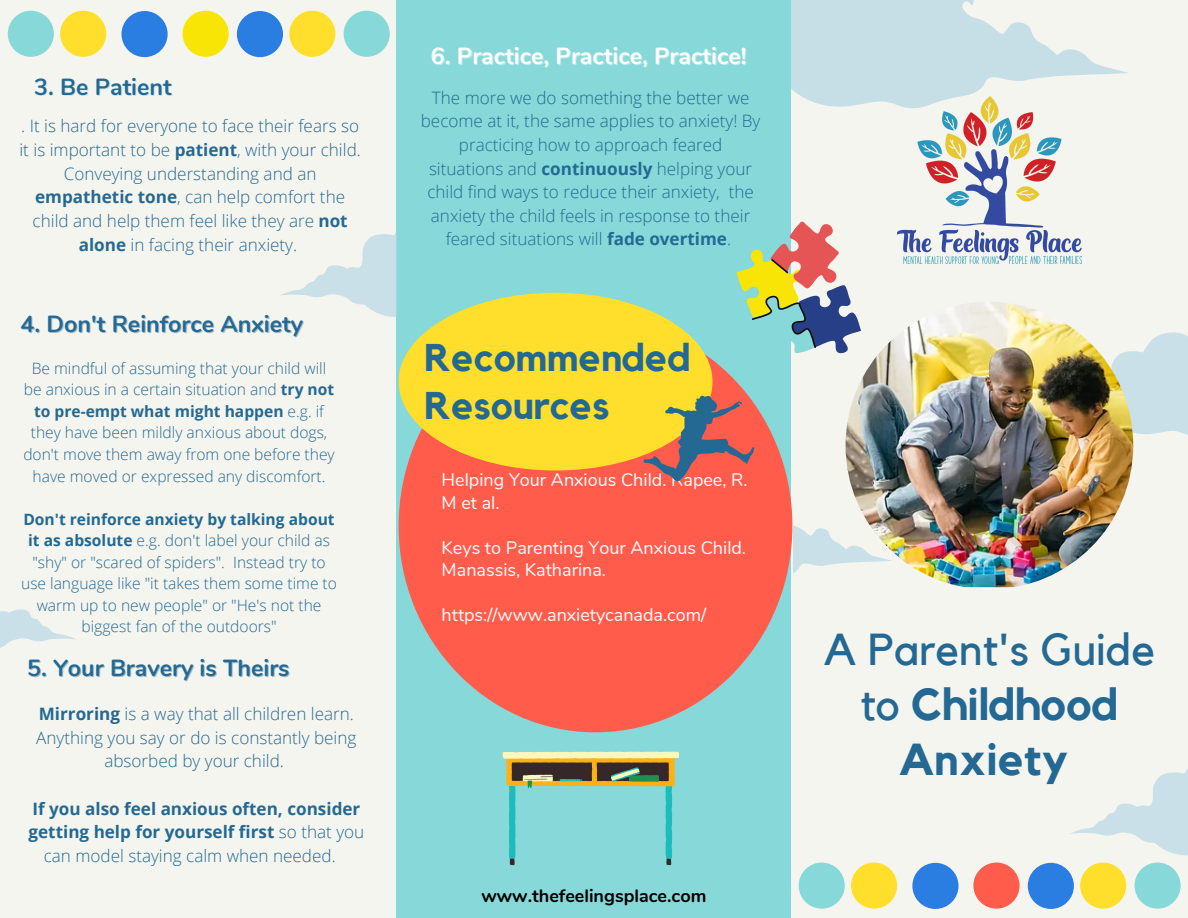
<style>
.page{position:relative;width:1188px;height:918px;background:#f5f5ef}
.page>*{position:absolute;margin:0;border:0;box-sizing:border-box;transform-origin:0 0}
.t1{font:44.55px/54.6px "Kollektif";color:#246993;text-align:center}
.t2{font:700 38.55px/48.6px "Kollektif";color:#246993}
.t3{font:700 23.25px "Nunito";color:#246993}
.t4{font:700 23.25px "Nunito";color:#fff}
.t5{font:18px/22.5px "Nunito";color:#fff}
.t6{font:700 18px "Nunito";color:#000}
.t7{font:300 17.1px/23.7px "Open Sans";color:#246993;text-align:center}
.t8{font:700 17.1px "Open Sans";color:#246993}
.t9{font:300 15.6px/21.6px "Open Sans";color:#246993;text-align:center}
.s1{font-weight:700}
.s2{font-weight:300}
</style>
<div class="page">
<svg style="left:791px;top:0;width:337px;height:107px;fill:#c6dfe7"></svg>
<div style="left:396px;top:0;width:395px;height:917px;background:#87d8d8"></div>
<div style="left:399px;top:319px;width:393px;height:413px;background:#ff5c4c;border-radius:50%"></div>
<div style="left:399px;top:293px;width:314px;height:177px;background:#ffdf2b;border-radius:50%"></div>
<svg style="left:1078px;top:332px;width:110px;height:103px"></svg>
<img style="left:846px;top:302px;width:287px;height:287px;border-radius:50%">
<div style="left:973px;top:863px;width:47px;height:46px;background:#ff5c4c;border-radius:50%"></div>
<div style="left:912px;top:863px;width:47px;height:46px;background:#2a7de1;border-radius:50%"></div>
<div style="left:851px;top:863px;width:46px;height:46px;background:#ffdf2b;border-radius:50%"></div>
<div style="left:799px;top:863px;width:46px;height:46px;background:#87d8d8;border-radius:50%"></div>
<div style="left:1135px;top:863px;width:46px;height:46px;background:#87d8d8;border-radius:50%"></div>
<div style="left:1080px;top:863px;width:46px;height:46px;background:#ffdf2b;border-radius:50%"></div>
<div style="left:1028px;top:863px;width:46px;height:46px;background:#2a7de1;border-radius:50%"></div>
<div style="left:183px;top:11px;width:46px;height:46px;background:#f8e505;border-radius:50%"></div>
<div style="left:122px;top:11px;width:46px;height:46px;background:#2a7de1;border-radius:50%"></div>
<div style="left:60px;top:11px;width:46px;height:46px;background:#ffdf2b;border-radius:50%"></div>
<div style="left:8px;top:11px;width:46px;height:46px;background:#87d8d8;border-radius:50%"></div>
<div style="left:344px;top:11px;width:46px;height:46px;background:#87d8d8;border-radius:50%"></div>
<div style="left:289px;top:11px;width:46px;height:46px;background:#ffdf2b;border-radius:50%"></div>
<div style="left:237px;top:11px;width:46px;height:46px;background:#2a7de1;border-radius:50%"></div>
<svg style="left:793px;top:480px;width:100px;height:93px"></svg>
<svg style="left:1070px;top:768px;width:118px;height:88px"></svg>
<svg style="left:0;top:609px;width:76px;height:39px"></svg>
<img style="left:898px;top:96px;width:183px;height:168px">
<svg style="left:503px;top:752px;width:176px;height:113px"></svg>
<svg style="left:736px;top:222px;width:125px;height:132px"></svg>
<svg style="left:643px;top:395px;width:112px;height:87px"></svg>
<svg style="left:280px;top:233px;width:116px;height:84px"></svg>
<p class="t3" style="left:34px;top:71px;width:139px">3. Be Patient</p>
<p class="t7" style="left:19px;top:114px;width:343px">. It is hard for everyone to face their fears so it is important to be <span class="s1">patient</span>, with your child.<br>Conveying understanding and an <span class="s1">empathetic tone</span>, can help comfort the child and help them feel like they are <span class="s1">not alone</span> in facing their anxiety.</p>
<p class="t3" style="left:21px;top:308px;width:284px">4. Don't Reinforce Anxiety</p>
<p class="t9" style="left:23px;top:357px;width:313px">Be mindful of assuming that your child will be anxious in a certain situation and <span class="s1">try not to pre-empt what might happen</span> e.g. if they have been mildly anxious about dogs, don't move them away from one before they have moved or expressed any discomfort.</p>
<p class="t9" style="left:21px;top:508px;width:317px"><span class="s1">Don't reinforce anxiety by talking about it as absolute</span> e.g. don't label your child as "shy" or "scared of spiders". Instead try to use language like "it takes them some time to warm up to new people" or "He's not the biggest fan of the outdoors"</p>
<p class="t3" style="left:27px;top:652px;width:264px">5. Your Bravery is Theirs</p>
<p class="t7" style="left:36px;top:702px;width:322px"><span class="s1">Mirroring</span> is a way that all children learn.<br>Anything you say or do is constantly being absorbed by your child.</p>
<p class="t8" style="left:32px;top:796px;width:329px">If you also feel anxious often, consider</p>
<p class="t8" style="left:29px;top:820px;width:337px">getting help for yourself first <span class="s2">so that you</span></p>
<p class="t7" style="left:44px;top:843px;width:294px">can model staying calm when needed.</p>
<p class="t4" style="left:431px;top:40px;width:317px">6. Practice, Practice, Practice!</p>
<p class="t7" style="left:421px;top:85px;width:341px">The more we do something the better we become at it, the same applies to anxiety! By practicing how to approach feared situations and <span class="s1">continuously</span> helping your child find ways to reduce their anxiety, the anxiety the child feels in response to their feared situations will <span class="s1">fade overtime</span>.</p>
<p class="t2" style="left:425px;top:334px;width:268px">Recommended<br>Resources</p>
<p class="t5" style="left:442px;top:469px;width:308px">Helping Your Anxious Child. Rapee, R.</p>
<p class="t5" style="left:442px;top:491px;width:59px">M et al.</p>
<p class="t5" style="left:442px;top:536px;width:306px">Keys to Parenting Your Anxious Child.<br>Manassis, Katharina.</p>
<p class="t5" style="left:442px;top:604px;width:266px">https://www.anxietycanada.com/</p>
<p class="t6" style="left:481px;top:884px;width:227px">www.thefeelingsplace.com</p>
<p class="t1" style="left:824px;top:624px;width:333px">A Parent's Guide to <span class="s1">Childhood<br>Anxiety</span></p>
</div>
